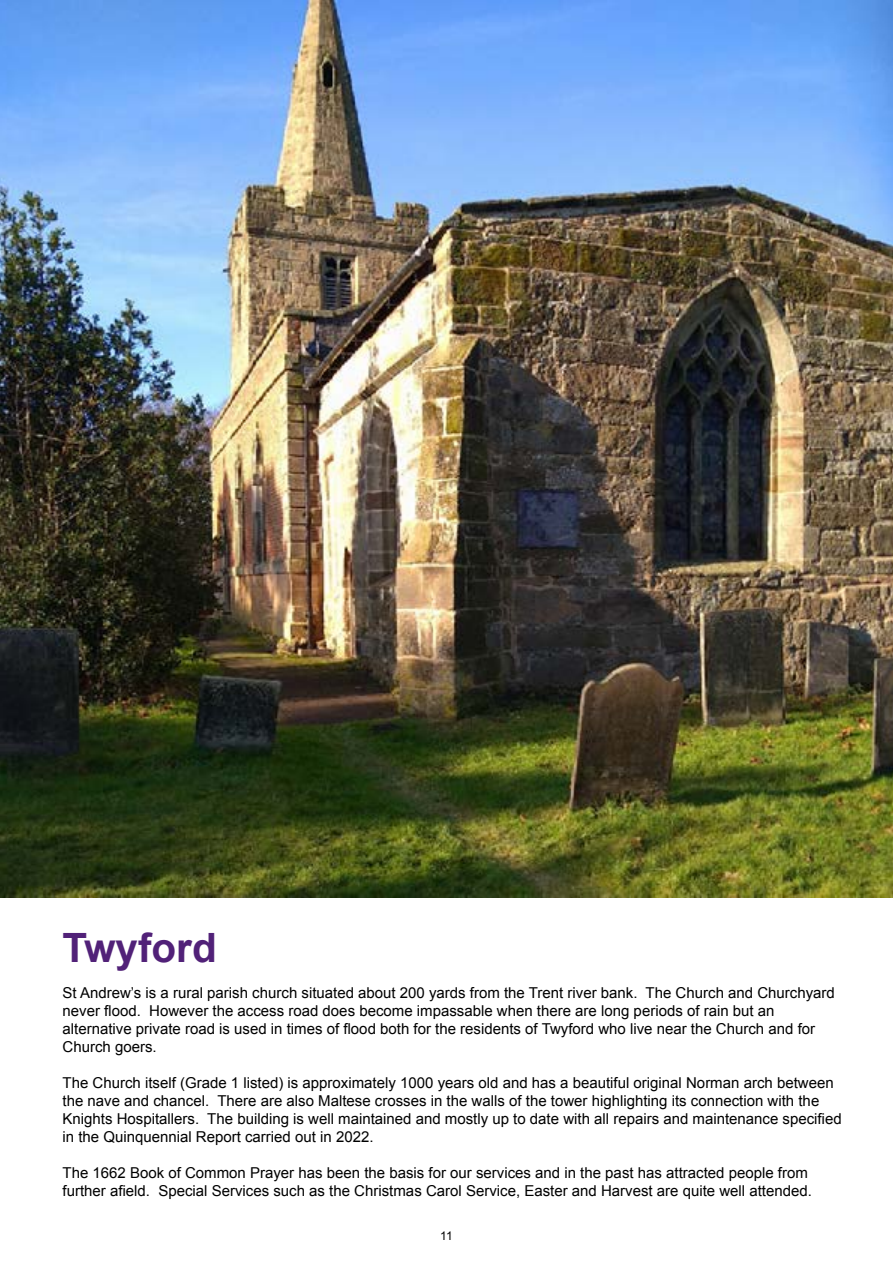
<style>
.page{position:relative;width:893px;height:1263px;background:#fff}
.page>*{position:absolute;margin:0;border:0;box-sizing:border-box;transform-origin:0 0}
.t1{font:700 40.35px "Arial";color:#512178}
.t2{font:15px/18px "Arial";color:#000}
.t3{font:12px "Arial";color:#000}
</style>
<div class="page">
<img style="left:0;top:0;width:893px;height:897px">
<h1 class="t1" style="left:63px;top:921px;width:156px">Twyford</h1>
<p class="t2" style="left:63px;top:984px;width:774px">St Andrew’s is a rural parish church situated about 200 yards from the Trent river bank. The Church and Churchyard never flood. However the access road does become impassable when there are long periods of rain but an alternative private road is used in times of flood both for the residents of Twyford who live near the Church and for Church goers.</p>
<p class="t2" style="left:63px;top:1074px;width:781px">The Church itself (Grade 1 listed) is approximately 1000 years old and has a beautiful original Norman arch between the nave and chancel. There are also Maltese crosses in the walls of the tower highlighting its connection with the Knights Hospitallers. The building is well maintained and mostly up to date with all repairs and maintenance specified in the Quinquennial Report carried out in 2022.</p>
<p class="t2" style="left:63px;top:1164px;width:751px">The 1662 Book of Common Prayer has been the basis for our services and in the past has attracted people from further afield. Special Services such as the Christmas Carol Service, Easter and Harvest are quite well attended.</p>
<p class="t3" style="left:440px;top:1228px;width:14px">11</p>
</div>
